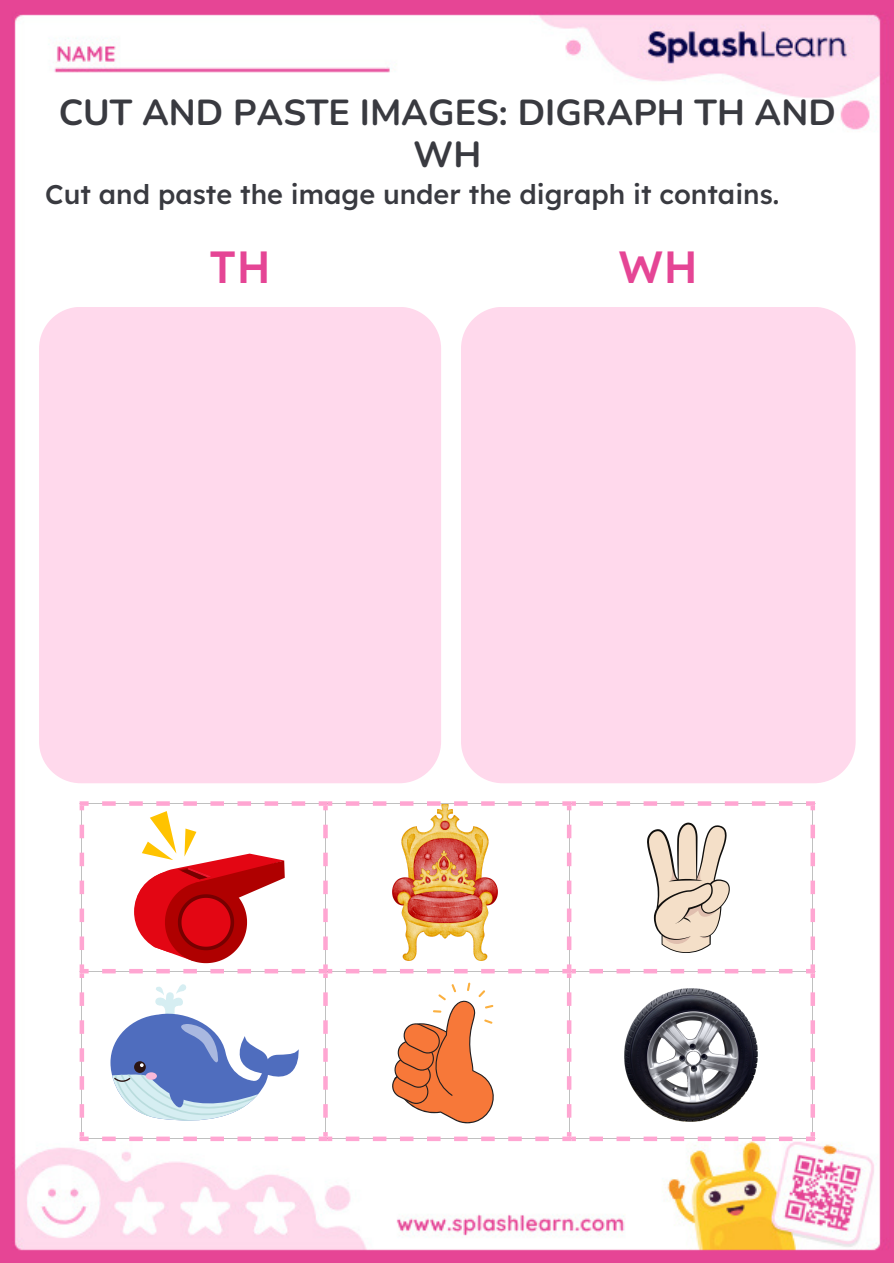
<style>
.page{position:relative;width:894px;height:1263px;background:#fff}
.page>*{position:absolute;margin:0;border:0;box-sizing:border-box;transform-origin:0 0}
.t1{font:500 45px "Lexend";color:#e54595}
.t2{font:700 36px/42.8px "Nunito";color:#393a40;text-align:center}
.t3{font:500 27px "Lexend";color:#393a40}
</style>
<div class="page">
<img style="left:1px;top:0;width:892px;height:1262px">
<svg style="left:80px;top:801px;width:247px;height:339px"></svg>
<svg style="left:327px;top:801px;width:244px;height:339px"></svg>
<svg style="left:571px;top:801px;width:243px;height:339px"></svg>
<div style="left:39px;top:307px;width:402px;height:476px;background:#ffd9ec;border-radius:42px"></div>
<div style="left:461px;top:307px;width:394px;height:476px;background:#ffd9ec;border-radius:42px"></div>
<svg style="left:391px;top:982px;width:106px;height:144px"></svg>
<img style="left:624px;top:988px;width:132px;height:133px">
<svg style="left:110px;top:979px;width:188px;height:141px"></svg>
<svg style="left:133px;top:811px;width:152px;height:152px"></svg>
<img style="left:392px;top:804px;width:105px;height:156px">
<img style="left:412px;top:850px;width:63px;height:44px">
<svg style="left:647px;top:818px;width:86px;height:135px"></svg>
<p class="t2" style="left:59px;top:91px;width:778px">CUT AND PASTE IMAGES: DIGRAPH TH AND<br>WH</p>
<p class="t3" style="left:45px;top:177px;width:735px">Cut and paste the image under the digraph it contains.</p>
<p class="t1" style="left:209px;top:238px;width:63px">TH</p>
<p class="t1" style="left:618px;top:238px;width:81px">WH</p>
</div>
